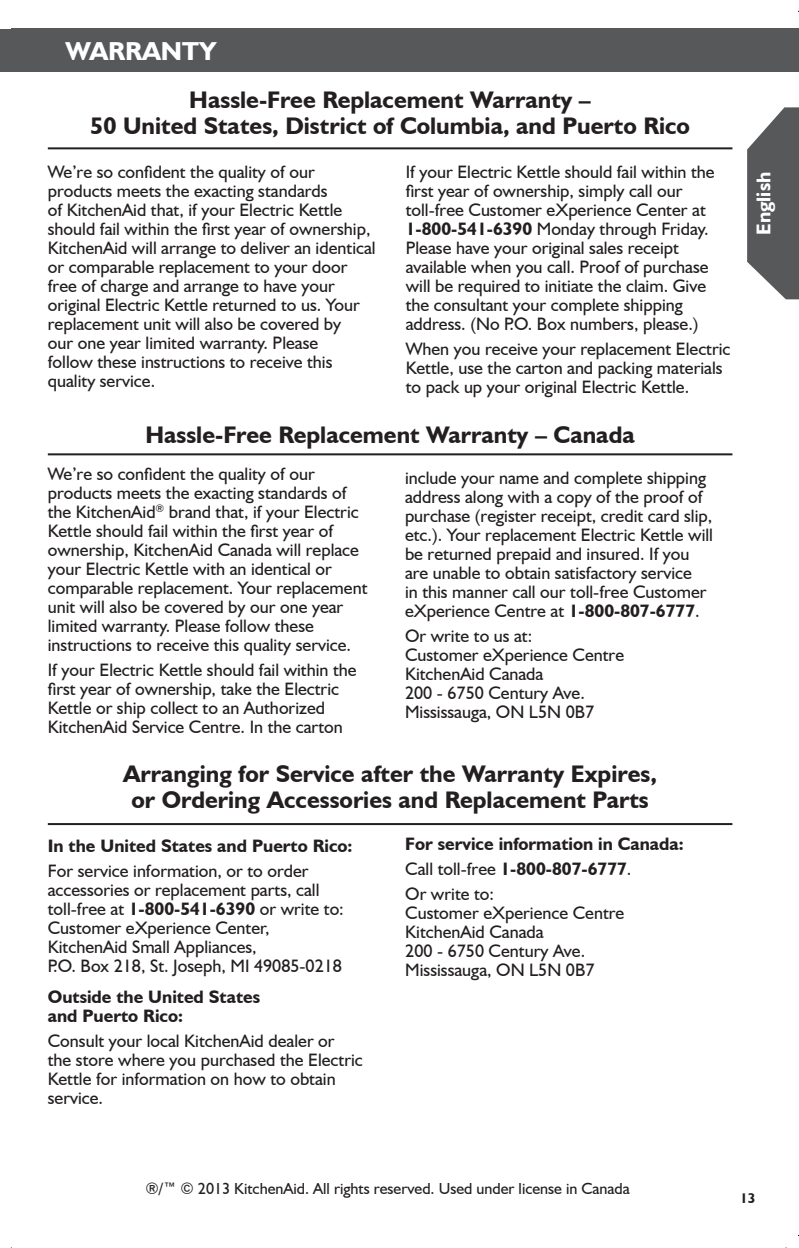
<style>
.page{position:relative;width:799px;height:1248px;background:#fff}
.page>*{position:absolute;margin:0;border:0;box-sizing:border-box;transform-origin:0 0}
.t1{font:700 26px "Humanist 521 BT";color:#fff}
.t2{font:700 24px/26px "Humanist 521 BT";color:#231f20;text-align:center}
.t3{font:700 20px "Humanist 521 BT";color:#fff}
.t4{font:18px/19px "Humanist 521 BT";color:#231f20}
.t5{font:700 18px/25px "Humanist 521 BT";color:#231f20}
.t6{font:16px "Humanist 521 BT";color:#231f20}
.t7{font:700 14px "Humanist 521 BT";color:#231f20}
.s1{font-weight:700}
.s2{font-weight:400}
.s3{color:#fff}
</style>
<div class="page">
<svg style="left:747px;top:107px;width:51px;height:192px"></svg>
<div style="left:0;top:29px;width:11px;height:42px;background:#57585a"></div>
<div style="left:11px;top:29px;width:787px;height:42px;background:#57585a"></div>
<hr style="left:48px;top:823px;width:684px;height:2px;background:#231f20">
<hr style="left:48px;top:147px;width:684px;height:2px;background:#231f20">
<hr style="left:48px;top:453px;width:684px;height:2px;background:#231f20">
<h1 class="t1" style="left:65px;top:34px;width:115px">Warranty</h1>
<h2 class="t2" style="left:90px;top:86px;width:601px">Hassle-Free Replacement Warranty –<br>50 United States, District of Columbia, and Puerto Rico</h2>
<p class="t4" style="left:48px;top:162px;width:329px">We’re so confident the quality of our products meets the exacting standards<br>of KitchenAid that, if your Electric Kettle should fail within the first year of ownership, KitchenAid will arrange to deliver an identical or comparable replacement to your door free of charge and arrange to have your original Electric Kettle returned to us. Your replacement unit will also be covered by<br>our one year limited warranty. Please<br>follow these instructions to receive this quality service.</p>
<p class="t4" style="left:405px;top:162px;width:310px">If your Electric Kettle should fail within the first year of ownership, simply call our toll-free Customer eXperience Center at <span class="s1">1-800-541-6390</span> Monday through Friday.<br>Please have your original sales receipt available when you call. Proof of purchase will be required to initiate the claim. Give the consultant your complete shipping address. (No P.O. Box numbers, please.)</p>
<p class="t4" style="left:405px;top:339px;width:326px">When you receive your replacement Electric<br>Kettle, use the carton and packing materials to pack up your original Electric Kettle.</p>
<h2 class="t2" style="left:145px;top:421px;width:491px">Hassle-Free Replacement Warranty – Canada</h2>
<p class="t4" style="left:48px;top:464px;width:321px">We’re so confident the quality of our products meets the exacting standards of the KitchenAid<sup>®</sup> brand that, if your Electric Kettle should fail within the first year of ownership, KitchenAid Canada will replace your Electric Kettle with an identical or comparable replacement. Your replacement unit will also be covered by our one year limited warranty. Please follow these instructions to receive this quality service.</p>
<p class="t4" style="left:48px;top:660px;width:310px">If your Electric Kettle should fail within the first year of ownership, take the Electric Kettle or ship collect to an Authorized KitchenAid Service Centre. In the carton</p>
<p class="t4" style="left:405px;top:468px;width:309px">include your name and complete shipping address along with a copy of the proof of purchase (register receipt, credit card slip, etc.). Your replacement Electric Kettle will be returned prepaid and insured. If you are unable to obtain satisfactory service<br>in this manner call our toll-free Customer eXperience Centre at <span class="s1">1-800-807-6777</span>.</p>
<p class="t4" style="left:405px;top:626px;width:220px">Or write to us at:<br>Customer eXperience Centre<br>KitchenAid Canada<br>200 - 6750 Century Ave.<br>Mississauga, ON L5N 0B7</p>
<h2 class="t2" style="left:123px;top:760px;width:535px">Arranging for Service after the Warranty Expires, or Ordering Accessories and Replacement Parts</h2>
<p class="t5" style="left:48px;top:833px;width:306px">In the United States and Puerto Rico:</p>
<p class="t4" style="left:48px;top:861px;width:297px">For service information, or to order accessories or replacement parts, call toll-free at <span class="s1">1-800-541-6390</span> or write to:<br>Customer eXperience Center, KitchenAid Small Appliances,<br>P.O. Box 218, St. Joseph, MI 49085-0218</p>
<p class="t5" style="left:48px;top:987px;width:214px;line-height:19px">Outside the United States and Puerto Rico:</p>
<p class="t4" style="left:48px;top:1031px;width:316px">Consult your local KitchenAid dealer or<br>the store where you purchased the Electric<br>Kettle for information on how to obtain service.</p>
<p class="t5" style="left:405px;top:831px;width:280px">For service information in Canada:<br><span class="s2">Call toll-free</span> 1-800-807-6777<span class="s2">.<br>Or write to:</span></p>
<p class="t4" style="left:405px;top:903px;width:220px">Customer eXperience Centre<br>KitchenAid Canada<br>200 - 6750 Century Ave.<br>Mississauga, ON L5N 0B7</p>
<p class="t3" style="left:751px;top:235px;width:64px;rotate:-90deg">English</p>
<p class="t6" style="left:145px;top:1179px;width:489px">®/™ © 2013 KitchenAid. All rights reserved. Used under license in Canada<span class="s3">.</span></p>
<p class="t7" style="left:739px;top:1189px;width:17px">13</p>
</div>
